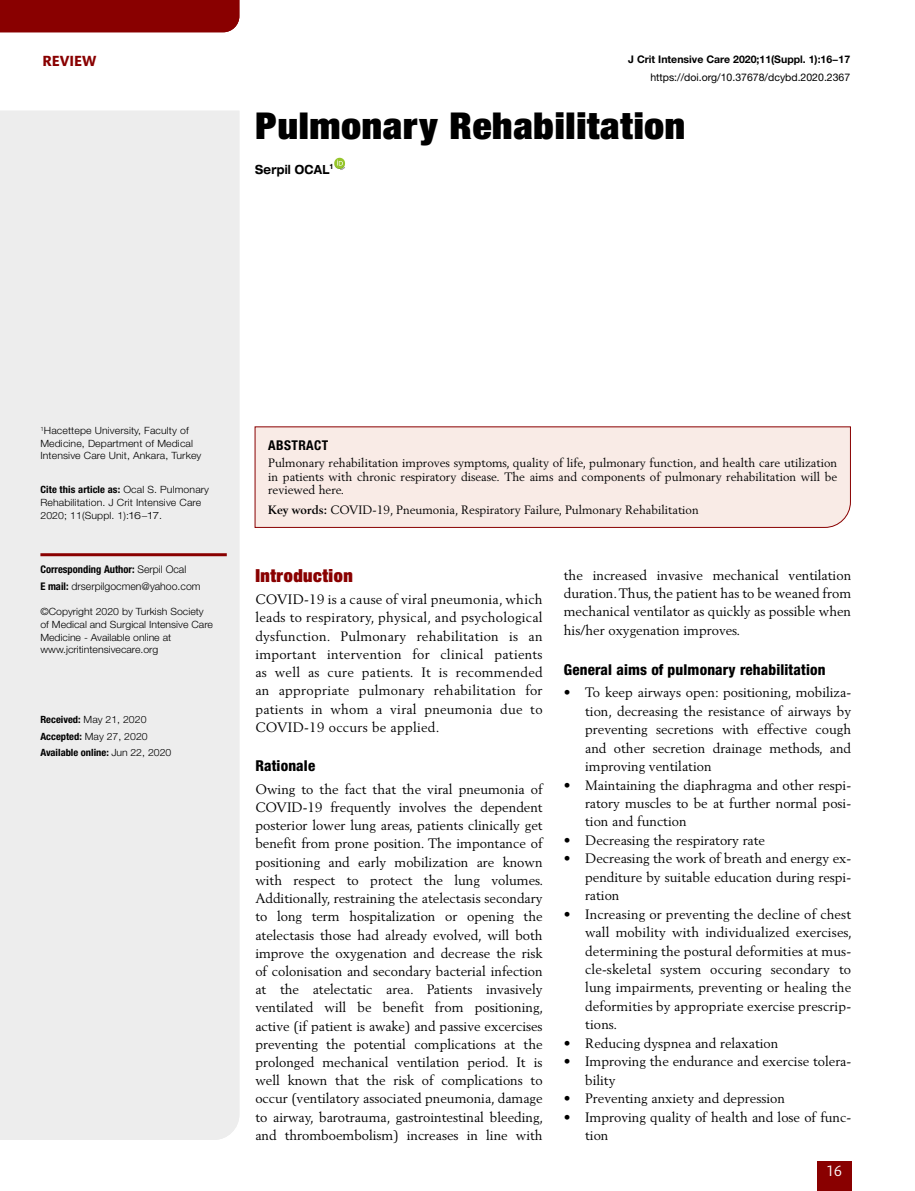
<style>
.page{position:relative;width:915px;height:1191px;background:#fff}
.page>*{position:absolute;margin:0;border:0;box-sizing:border-box;transform-origin:0 0}
.t1{font:900 condensed 37.05px "Helvetica Neue LT Pro";letter-spacing:.02em;color:#000;scale:1.05 1}
.t2{font:900 condensed 18px "Helvetica Neue LT Pro";letter-spacing:.03em;color:#890000}
.t3{font:800 condensed 15px "Helvetica Neue LT Pro";letter-spacing:.01em;color:#000}
.t4{font:700 15px "Mundo Sans Std";color:#890000}
.t5{font:15px "Mundo Sans Std";color:#fff}
.t6{font:13.5px/18.1px "Berling LT Std";color:#000;text-align:justify}
.t7{font:700 condensed 13.5px "Helvetica Neue LT Pro";letter-spacing:.03em;color:#000}
.t8{font:700 expanded 12.6px "Helvetica Neue LT Pro";letter-spacing:.02em;color:#000;scale:.79 1}
.t9{font:12px/13.5px "Berling LT Std";color:#000;text-align:justify}
.t10{font:300 10.5px/16.2px "Helvetica Neue LT Pro";color:#000}
.t11{font:700 10.5px "Helvetica Neue LT Pro";color:#000}
.t12{font:10.5px "Helvetica Neue LT Pro";color:#000}
.t13{font:300 10.05px/12.8px "Helvetica Neue LT Pro";letter-spacing:.01em;color:#000;scale:1.05 1}
.t14{font:700 condensed 10.05px/16.2px "Helvetica Neue LT Pro";color:#000;scale:1.05 1}
.s1{font-weight:700;font-stretch:condensed}
.s2{font-stretch:expanded}
.s3{font-weight:300;font-stretch:normal}
.s4{font-weight:700}
</style>
<div class="page">
<div style="left:816px;top:1161px;width:34px;height:30px;background:#890000"></div>
<div style="left:0;top:111px;width:239px;height:1029px;background:#ededed"></div>
<img style="left:334px;top:157px;width:11px;height:13px">
<div style="left:254px;top:426px;width:596px;height:102px;background:#f9ebe6"></div>
<hr style="left:40px;top:553px;width:187px;height:3px;background:#890000">
<div style="left:0;top:0;width:239px;height:32px;background:#890000"></div>
<p class="t4" style="left:43px;top:52px;width:55px">REVIEW</p>
<p class="t11" style="left:628px;top:53px;width:223px">J Crit Intensive Care 2020;11(Suppl. 1):16−17</p>
<p class="t12" style="left:650px;top:71px;width:201px">https://doi.org/10.37678/dcybd.2020.2367</p>
<h1 class="t1" style="left:255px;top:102px;width:410px">Pulmonary Rehabilitation</h1>
<p class="t8" style="left:255px;top:161px;width:100px">Serpil OCAL<sup>1</sup></p>
<p class="t13" style="left:40px;top:424px;width:155px"><sup>1</sup>Hacettepe University, Faculty of<br>Medicine, Department of Medical<br>Intensive Care Unit, Ankara, Turkey</p>
<p class="t13" style="left:40px;top:483px;width:162px"><span class="s1">Cite this article as:</span> Ocal S. Pulmonary<br>Rehabilitation. J Crit Intensive Care<br>2020; 11(Suppl. 1):<span class="s2">16−17</span>.</p>
<p class="t10" style="left:40px;top:561px;width:162px"><span class="s1">Corresponding Author:</span> Serpil Ocal<br><span class="s1">E mail:</span> drserpilgocmen@yahoo.com</p>
<p class="t13" style="left:40px;top:605px;width:166px">©Copyright 2020 by Turkish Society of Medical and Surgical Intensive Care Medicine - Available online at www.jcritintensivecare.org</p>
<p class="t14" style="left:40px;top:711px;width:126px">Received: <span class="s3">May 21, 2020<br></span>Accepted: <span class="s3">May 27, 2020<br></span>Available online: <span class="s3">Jun 22, 2020</span></p>
<p class="t7" style="left:268px;top:436px;width:62px">ABSTRACT</p>
<p class="t9" style="left:268px;top:456px;width:570px">Pulmonary rehabilitation improves symptoms, quality of life, pulmonary function, and health care utilization in patients with chronic respiratory disease. The aims and components of pulmonary rehabilitation will be reviewed here.</p>
<p class="t9" style="left:268px;top:503px;width:432px"><span class="s4">Key words:</span> COVID-19, Pneumonia, Respiratory Failure, Pulmonary Rehabilitation</p>
<h2 class="t2" style="left:255px;top:564px;width:99px">Introduction</h2>
<p class="t6" style="left:255px;top:590px;width:289px">COVID-19 is a cause of viral pneumonia, which leads to respiratory, physical, and psychological dysfunction. Pulmonary rehabilitation is an important intervention for clinical patients as well as cure patients. It is recommended an appropriate pulmonary rehabilitation for patients in whom a viral pneumonia due to COVID-19 occurs be applied.</p>
<p class="t3" style="left:255px;top:756px;width:61px">Rationale</p>
<p class="t6" style="left:255px;top:779px;width:289px">Owing to the fact that the viral pneumonia of COVID-19 frequently involves the dependent posterior lower lung areas, patients clinically get benefit from prone position. The impontance of positioning and early mobilization are known with respect to protect the lung volumes.<br>Additionally, restraining the atelectasis secondary to long term hospitalization or opening the atelectasis those had already evolved, will both improve the oxygenation and decrease the risk of colonisation and secondary bacterial infection at the atelectatic area. Patients invasively ventilated will be benefit from positioning, active (if patient is awake) and passive excercises preventing the potential complications at the prolonged mechanical ventilation period. It is well known that the risk of complications to occur (ventilatory associated pneumonia, damage to airway, barotrauma, gastrointestinal bleeding, and thromboembolism) increases in line with</p>
<p class="t6" style="left:563px;top:565px;width:289px">the increased invasive mechanical ventilation duration. Thus, the patient has to be weaned from mechanical ventilator as quickly as possible when his/her oxygenation improves.</p>
<p class="t3" style="left:563px;top:660px;width:263px">General aims of pulmonary rehabilitation</p>
<p class="t6" style="left:585px;top:683px;width:267px;text-indent:-21px">• To keep airways open: positioning, mobiliza&shy;tion, decreasing the resistance of airways by preventing secretions with effective cough and other secretion drainage methods, and improving ventilation</p>
<p class="t6" style="left:585px;top:775px;width:267px;text-indent:-21px">• Maintaining the diaphragma and other respi&shy;ratory muscles to be at further normal posi&shy;tion and function</p>
<p class="t6" style="left:563px;top:831px;width:202px">• Decreasing the respiratory rate</p>
<p class="t6" style="left:585px;top:849px;width:267px;text-indent:-21px">• Decreasing the work of breath and energy ex&shy;penditure by suitable education during respi&shy;ration</p>
<p class="t6" style="left:585px;top:904px;width:268px;text-indent:-21px">• Increasing or preventing the decline of chest wall mobility with individualized exercises, determining the postural deformities at mus&shy;cle-skeletal system occuring secondary to lung impairments, preventing or healing the deformities by appropriate exercise prescrip&shy;tions.</p>
<p class="t6" style="left:563px;top:1033px;width:216px">• Reducing dyspnea and relaxation</p>
<p class="t6" style="left:585px;top:1052px;width:267px;text-indent:-21px">• Improving the endurance and exercise tolera&shy;bility</p>
<p class="t6" style="left:563px;top:1089px;width:222px">• Preventing anxiety and depression</p>
<p class="t6" style="left:585px;top:1107px;width:267px;text-indent:-21px">• Improving quality of health and lose of func&shy;tion</p>
<p class="t5" style="left:826px;top:1162px;width:17px">16</p>
</div>
